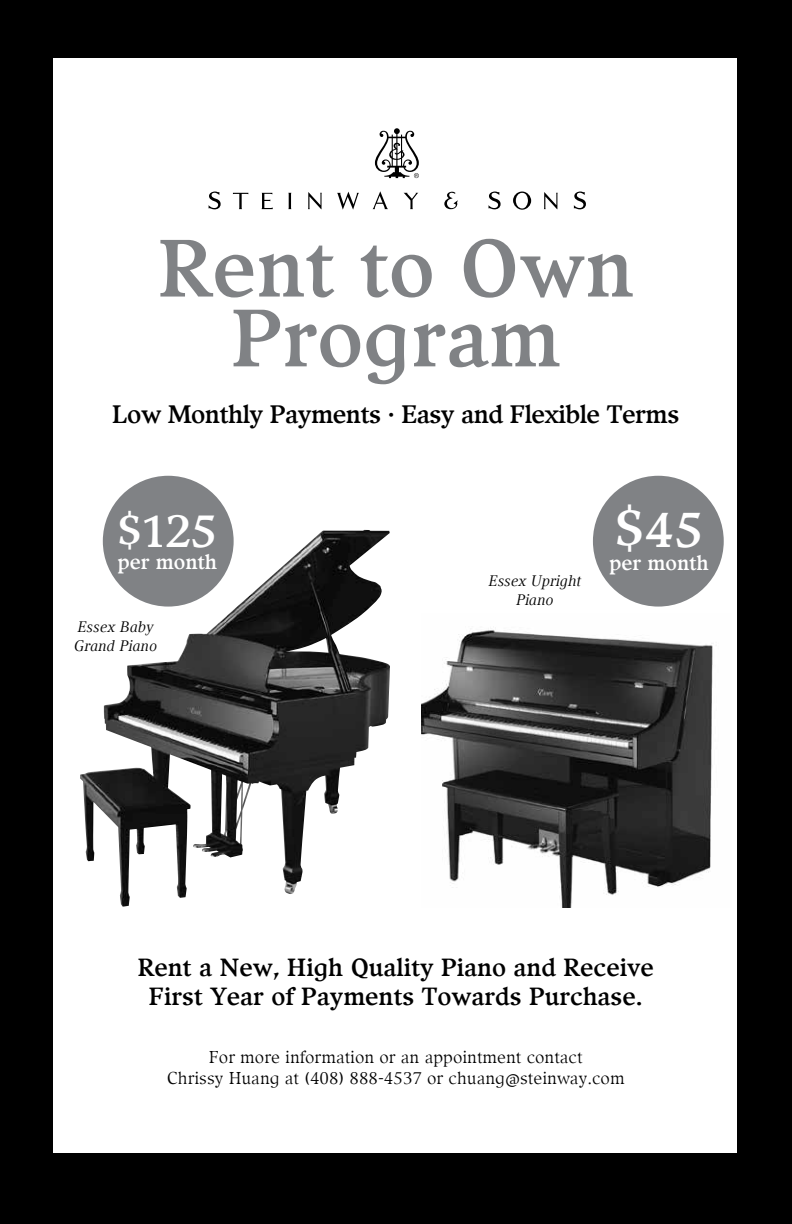
<style>
.page{position:relative;width:792px;height:1224px;background:#000}
.page>*{position:absolute;margin:0;border:0;box-sizing:border-box;transform-origin:0 0}
.t1{font:700 80.8px/69.8px "Compatil Exquisit LT Com";color:#808285;text-align:center}
.t2{font:700 49.6px "Compatil Exquisit LT Com";color:#fff}
.t3{font:700 45.8px "Compatil Exquisit LT Com";color:#fff}
.t4{font:700 25px "Compatil Exquisit LT Com";letter-spacing:-.02em;color:#000}
.t5{font:700 24.8px/29.6px "Compatil Exquisit LT Com";color:#000;text-align:center}
.t6{font:700 20.4px "Compatil Exquisit LT Com";color:#fff}
.t7{font:17.2px/20.6px "Compatil Exquisit LT Com";color:#000;text-align:center}
.t8{font:italic 15.2px/19px "Compatil Text LT Com";color:#000}
.s1{font-size:40.6px}
</style>
<div class="page">
<div style="left:53px;top:59px;width:684px;height:1094px;background:#fff"></div>
<img style="left:80px;top:531px;width:283px;height:376px">
<svg style="left:404px;top:193px;width:14px;height:16px"></svg>
<svg style="left:373px;top:191px;width:15px;height:18px"></svg>
<svg style="left:337px;top:192px;width:22px;height:18px"></svg>
<svg style="left:308px;top:192px;width:14px;height:17px"></svg>
<svg style="left:288px;top:193px;width:3px;height:16px"></svg>
<svg style="left:262px;top:193px;width:11px;height:16px"></svg>
<svg style="left:233px;top:193px;width:15px;height:16px"></svg>
<svg style="left:209px;top:192px;width:12px;height:17px"></svg>
<svg style="left:489px;top:192px;width:12px;height:17px"></svg>
<svg style="left:574px;top:192px;width:12px;height:17px"></svg>
<svg style="left:544px;top:192px;width:14px;height:17px"></svg>
<svg style="left:513px;top:192px;width:18px;height:18px"></svg>
<svg style="left:444px;top:192px;width:14px;height:17px"></svg>
<svg style="left:375px;top:128px;width:44px;height:50px"></svg>
<div style="left:103px;top:476px;width:131px;height:131px;background:#808285;border-radius:50%"></div>
<img style="left:421px;top:630px;width:292px;height:277px">
<div style="left:593px;top:476px;width:131px;height:131px;background:#808285;border-radius:50%"></div>
<h1 class="t1" style="left:158px;top:234px;width:477px">Rent to Own<br>Program</h1>
<h3 class="t4" style="left:112px;top:400px;width:569px">Low Monthly Payments · Easy and Flexible Terms</h3>
<h3 class="t3" style="left:118px;top:504px;width:100px"><span class="s1">$</span>125</h3>
<p class="t6" style="left:118px;top:550px;width:101px">per month</p>
<p class="t8" style="left:74px;top:617px;width:85px">Essex Baby<br>Grand Piano</p>
<p class="t8" style="left:489px;top:571px;width:94px;text-align:center">Essex Upright<br>Piano</p>
<h2 class="t2" style="left:615px;top:501px;width:89px">$45</h2>
<p class="t6" style="left:610px;top:551px;width:101px">per month</p>
<h3 class="t5" style="left:138px;top:953px;width:517px">Rent a New, High Quality Piano and Receive<br>First Year of Payments Towards Purchase.</h3>
<p class="t7" style="left:167px;top:1047px;width:459px">For more information or an appointment contact<br>Chrissy Huang at (408) 888-4537 or chuang@steinway.com</p>
</div>
